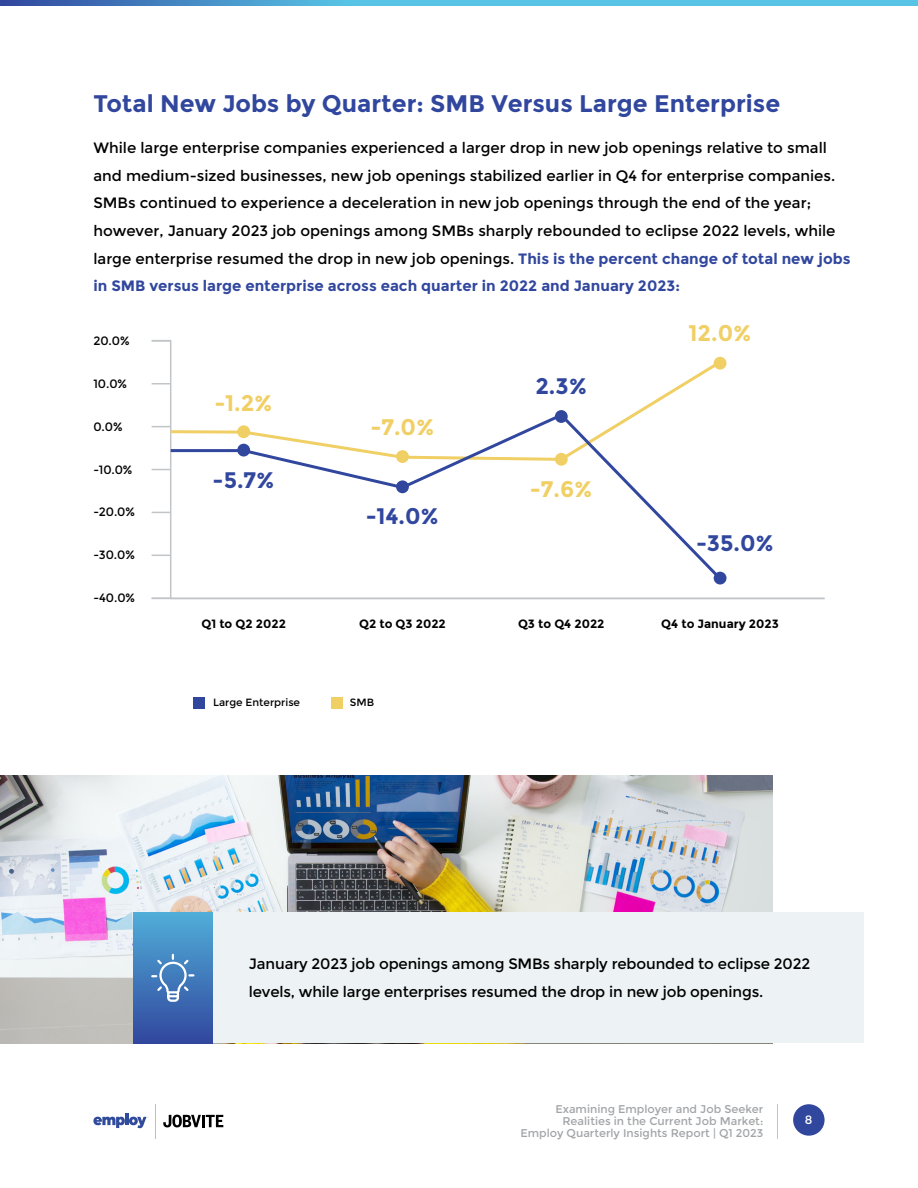
<style>
.page{position:relative;width:918px;height:1188px;background:#fff}
.page>*{position:absolute;margin:0;border:0;box-sizing:border-box;transform-origin:0 0}
.t1{font:700 24px "Montserrat";color:#31479e}
.t2{font:700 22.5px "Montserrat";color:#31479e}
.t3{font:700 22.5px "Montserrat";color:#f0cf65}
.t4{font:15px/27.6px "Montserrat";color:#000}
.t5{font:700 12px "Montserrat";color:#000}
.t6{font:12px "Montserrat";color:#000}
.t7{font:12px "Montserrat";color:#fff}
.t8{font:11.25px/12px "Montserrat";color:#a2a5a8;text-align:right}
.t9{font:10.5px "Montserrat";color:#000}
.s1{font-weight:700;color:#31479e}
</style>
<div class="page">
<svg style="left:793px;top:1104px;width:32px;height:32px"></svg>
<hr style="left:777px;top:1104px;width:1px;height:34px;background:#c1c5c8">
<svg style="left:0;top:0;width:918px;height:5px;background:#4facd7"></svg>
<hr style="left:125px;top:1114px;width:4px;height:11px;background:#304a9c">
<svg style="left:93px;top:1117px;width:55px;height:11px"></svg>
<hr style="left:155px;top:1104px;width:1px;height:34px;background:#bfbfbf">
<svg style="left:163px;top:1115px;width:60px;height:12px"></svg>
<div style="left:193px;top:697px;width:12px;height:12px;background:#31479e"></div>
<div style="left:331px;top:697px;width:12px;height:12px;background:#f0cf65"></div>
<svg style="left:151px;top:340px;width:674px;height:260px"></svg>
<svg style="left:714px;top:572px;width:13px;height:13px"></svg>
<svg style="left:714px;top:357px;width:13px;height:13px"></svg>
<img style="left:0;top:776px;width:772px;height:267px">
<div style="left:209px;top:912px;width:655px;height:131px;background:#edf3f5"></div>
<div style="left:133px;top:912px;width:79px;height:131px;background:linear-gradient(to bottom,#50aed8,#31479e)"></div>
<svg style="left:150px;top:953px;width:46px;height:50px;background:#5d8ec5"></svg>
<svg style="left:168px;top:358px;width:556px;height:53px"></svg>
<svg style="left:168px;top:411px;width:556px;height:172px"></svg>
<h1 class="t1" style="left:93px;top:89px;width:688px">Total New Jobs by Quarter: SMB Versus Large Enterprise</h1>
<p class="t4" style="left:93px;top:134px;width:759px">While large enterprise companies experienced a larger drop in new job openings relative to small and medium-sized businesses, new job openings stabilized earlier in Q4 for enterprise companies.<br>SMBs continued to experience a deceleration in new job openings through the end of the year; however, January 2023 job openings among SMBs sharply rebounded to eclipse 2022 levels, while large enterprise resumed the drop in new job openings. <span class="s1">This is the percent change of total new jobs in SMB versus large enterprise across each quarter in 2022 and January 2023:</span></p>
<p class="t6" style="left:93px;top:333px;width:38px">20.0%</p>
<p class="t6" style="left:93px;top:377px;width:35px">10.0%</p>
<p class="t6" style="left:93px;top:419px;width:31px">0.0%</p>
<p class="t6" style="left:93px;top:462px;width:40px">-10.0%</p>
<p class="t6" style="left:93px;top:505px;width:43px">-20.0%</p>
<p class="t6" style="left:93px;top:548px;width:43px">-30.0%</p>
<p class="t6" style="left:93px;top:591px;width:43px">-40.0%</p>
<h2 class="t3" style="left:215px;top:390px;width:60px">-1.2%</h2>
<h2 class="t2" style="left:213px;top:467px;width:64px">-5.7%</h2>
<h2 class="t3" style="left:370px;top:414px;width:66px">-7.0%</h2>
<h2 class="t2" style="left:366px;top:502px;width:75px">-14.0%</h2>
<h2 class="t2" style="left:535px;top:373px;width:53px">2.3%</h2>
<h2 class="t3" style="left:530px;top:476px;width:64px">-7.6%</h2>
<h2 class="t3" style="left:689px;top:320px;width:65px">12.0%</h2>
<h2 class="t2" style="left:696px;top:530px;width:79px">-35.0%</h2>
<p class="t5" style="left:201px;top:617px;width:86px">Q1 to Q2 2022</p>
<p class="t5" style="left:359px;top:617px;width:88px">Q2 to Q3 2022</p>
<p class="t5" style="left:518px;top:617px;width:88px">Q3 to Q4 2022</p>
<p class="t5" style="left:661px;top:617px;width:119px">Q4 to January 2023</p>
<p class="t9" style="left:213px;top:696px;width:89px">Large Enterprise</p>
<p class="t9" style="left:350px;top:696px;width:26px">SMB</p>
<p class="t4" style="left:249px;top:950px;width:563px">January 2023 job openings among SMBs sharply rebounded to eclipse 2022 levels, while large enterprises resumed the drop in new job openings.</p>
<p class="t8" style="left:520px;top:1103px;width:244px">Examining Employer and Job Seeker<br>Realities in the Current Job Market:<br>Employ Quarterly Insights Report | Q1 2023</p>
<p class="t7" style="left:805px;top:1113px;width:9px">8</p>
</div>
